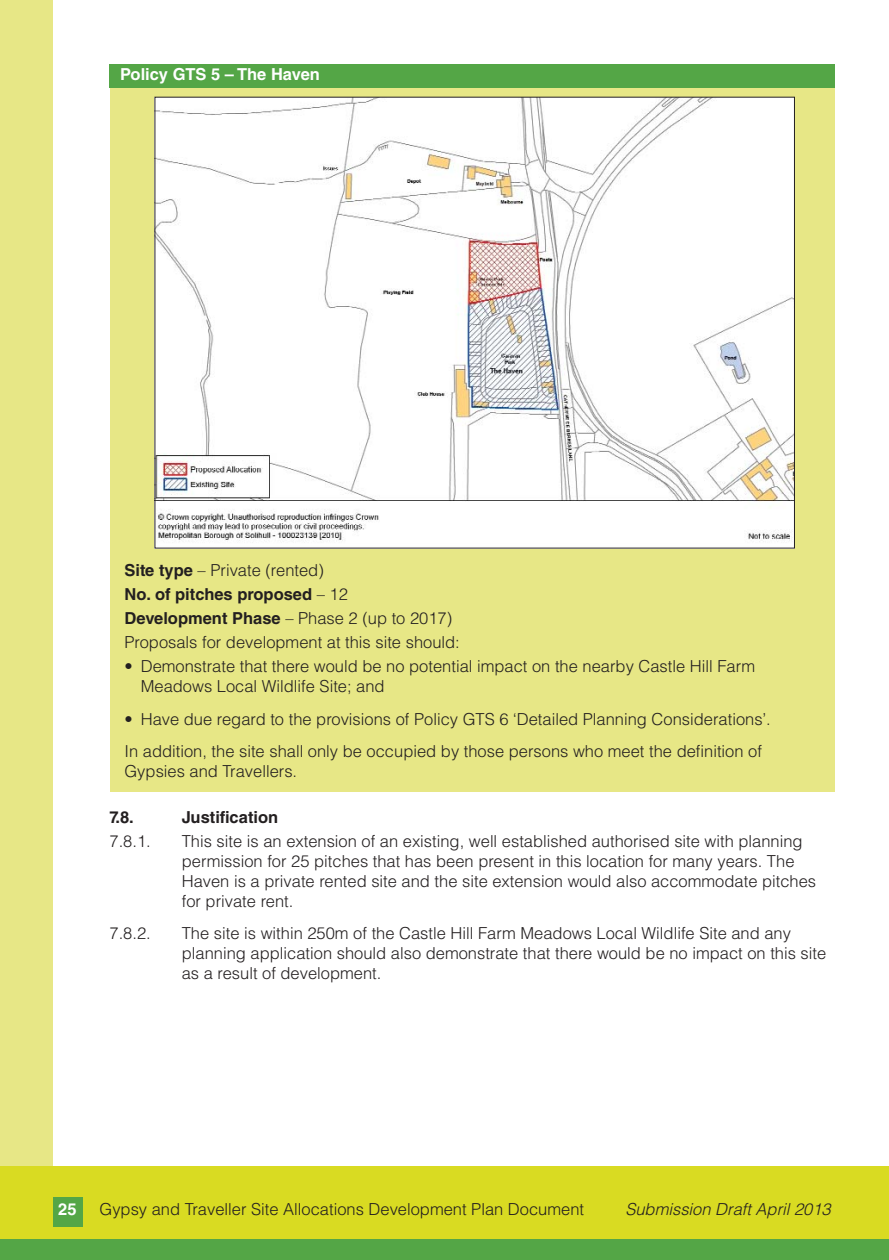
<style>
.page{position:relative;width:889px;height:1260px;background:#fff}
.page>*{position:absolute;margin:0;border:0;box-sizing:border-box;transform-origin:0 0}
.t1{font:300 16.5px/19.8px "Helvetica LT Std";color:#231f20}
.t2{font:italic 300 16.5px "Helvetica LT Std";color:#231f20}
.t3{font:700 16.5px "Helvetica LT Std";color:#fff}
.t4{font:700 16.5px "Helvetica LT Std";color:#231f20}
.s1{font-weight:700}
</style>
<div class="page">
<div style="left:0;top:0;width:52px;height:1259px;background:#e7e786"></div>
<div style="left:0;top:1166px;width:889px;height:78px;background:#d9db22"></div>
<div style="left:0;top:1239px;width:889px;height:20px;background:#54a646"></div>
<div style="left:53px;top:1197px;width:30px;height:29px;background:#54a646"></div>
<div style="left:110px;top:71px;width:725px;height:721px;background:#e7e786"></div>
<div style="left:109px;top:64px;width:726px;height:23px;background:#54a646"></div>
<img style="left:157px;top:99px;width:636px;height:447px">
<p class="t3" style="left:120px;top:68px;width:201px">Policy GTS 5 – The Haven</p>
<p class="t1" style="left:124px;top:560px;width:337px;line-height:24px"><span class="s1">Site type</span> – Private (rented)<br><span class="s1">No. of pitches proposed</span> – 12<br><span class="s1">Development Phase</span> – Phase 2 (up to 2017)<br>Proposals for development at this site should:</p>
<p class="t1" style="left:141px;top:658px;width:616px;text-indent:-16px">• Demonstrate that there would be no potential impact on the nearby Castle Hill Farm<br>Meadows Local Wildlife Site; and</p>
<p class="t1" style="left:124px;top:704px;width:648px;line-height:32.5px">• Have due regard to the provisions of Policy GTS 6 ‘Detailed Planning Considerations’.<br>In addition, the site shall only be occupied by those persons who meet the definition of</p>
<p class="t1" style="left:124px;top:763px;width:174px">Gypsies and Travellers.</p>
<p class="t4" style="left:109px;top:811px;width:26px">7.8.</p>
<p class="t4" style="left:182px;top:811px;width:98px">Justification</p>
<p class="t1" style="left:109px;top:833px;width:43px">7.8.1.</p>
<p class="t1" style="left:182px;top:833px;width:636px">This site is an extension of an existing, well established authorised site with planning permission for 25 pitches that has been present in this location for many years. The Haven is a private rented site and the site extension would also accommodate pitches for private rent.</p>
<p class="t1" style="left:109px;top:925px;width:43px">7.8.2.</p>
<p class="t1" style="left:182px;top:925px;width:646px">The site is within 250m of the Castle Hill Farm Meadows Local Wildlife Site and any planning application should also demonstrate that there would be no impact on this site as a result of development.</p>
<p class="t3" style="left:58px;top:1202px;width:20px">25</p>
<p class="t1" style="left:100px;top:1200px;width:486px">Gypsy and Traveller Site Allocations Development Plan Document</p>
<p class="t2" style="left:625px;top:1199px;width:207px">Submission Draft April 2013</p>
</div>
